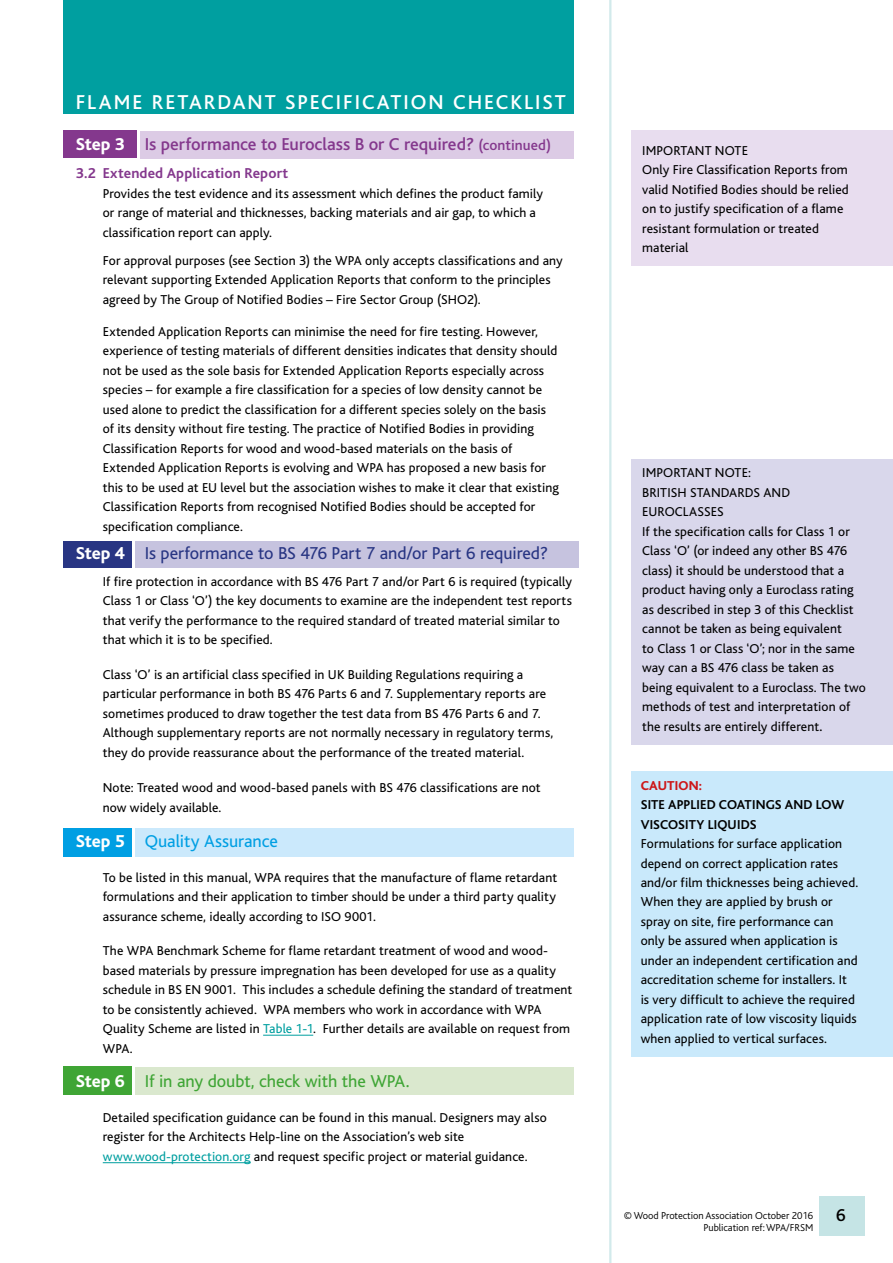
<style>
.page{position:relative;width:893px;height:1263px;background:#fff}
.page>*{position:absolute;margin:0;border:0;box-sizing:border-box;transform-origin:0 0}
.t1{font:500 21px "Bliss";letter-spacing:.095em;color:#fff}
.t2{font:500 18px "Bliss";color:#84388d}
.t3{font:18px "Bliss";color:#283583}
.t4{font:18px "Bliss";color:#3fa535}
.t5{font:18px "Bliss";letter-spacing:-.005em;color:#009fe3}
.t6{font:500 18px "Bliss";color:#000}
.t7{font:700 15px "Bliss";letter-spacing:.01em;color:#84388d}
.t8{font:13.5px/19.5px "Bliss";letter-spacing:.01em;color:#000}
.t9{font:700 13.5px/19.5px "Bliss";letter-spacing:.01em;color:#000}
.t10{font:800 13.5px "Bliss";letter-spacing:.015em;color:#cd1719}
.t11{font:300 10.5px/12.6px "Bliss";letter-spacing:-.005em;color:#000;text-align:right}
.s1{font-weight:800;color:#fff}
.s2{font-size:15px}
.s3{color:#009fa0}
.s4{font-weight:500}
</style>
<div class="page">
<div style="left:819px;top:1196px;width:46px;height:40px;background:#c5e4e5"></div>
<div style="left:632px;top:131px;width:261px;height:135px;background:#e8ddef"></div>
<div style="left:64px;top:0;width:510px;height:114px;background:#009fa0"></div>
<div style="left:135px;top:828px;width:439px;height:28px;background:#cbe9fc"></div>
<div style="left:135px;top:1068px;width:439px;height:27px;background:#dae8ce"></div>
<div style="left:135px;top:541px;width:443px;height:27px;background:#c6c3df"></div>
<div style="left:64px;top:1067px;width:68px;height:28px;background:#3fa535"></div>
<div style="left:64px;top:828px;width:68px;height:28px;background:#009fe3"></div>
<div style="left:64px;top:541px;width:68px;height:27px;background:#283583"></div>
<div style="left:632px;top:771px;width:261px;height:286px;background:#c9e9fb"></div>
<hr style="left:609px;top:0;width:2px;height:1263px;background:#d2eaeb">
<div style="left:632px;top:459px;width:261px;height:285px;background:#d9d7eb"></div>
<div style="left:140px;top:131px;width:434px;height:27px;background:#dccbe5"></div>
<div style="left:64px;top:131px;width:73px;height:27px;background:#84388d"></div>
<hr style="left:263px;top:1035px;width:50px;height:1px;background:#009fa0">
<hr style="left:103px;top:1162px;width:148px;height:1px;background:#009fa0">
<h1 class="t1" style="left:76px;top:91px;width:492px">FLAME RETARDANT SPECIFICATION CHECKLIST</h1>
<h2 class="t2" style="left:76px;top:135px;width:477px"><span class="s1">Step 3</span> Is performance to Euroclass B or C required? <span class="s2">(continued)</span></h2>
<p class="t7" style="left:76px;top:165px;width:214px">3.2 Extended Application Report</p>
<p class="t8" style="left:103px;top:184px;width:442px">Provides the test evidence and its assessment which defines the product family or range of material and thicknesses, backing materials and air gap, to which a classification report can apply.</p>
<p class="t8" style="left:103px;top:251px;width:461px">For approval purposes (see Section 3) the WPA only accepts classifications and any relevant supporting Extended Application Reports that conform to the principles agreed by The Group of Notified Bodies – Fire Sector Group (SHO2).</p>
<p class="t8" style="left:103px;top:322px;width:458px">Extended Application Reports can minimise the need for fire testing. However, experience of testing materials of different densities indicates that density should not be used as the sole basis for Extended Application Reports especially across species – for example a fire classification for a species of low density cannot be used alone to predict the classification for a different species solely on the basis of its density without fire testing. The practice of Notified Bodies in providing Classification Reports for wood and wood-based materials on the basis of Extended Application Reports is evolving and WPA has proposed a new basis for this to be used at EU level but the association wishes to make it clear that existing Classification Reports from recognised Notified Bodies should be accepted for specification compliance.</p>
<h2 class="t3" style="left:76px;top:543px;width:474px"><span class="s1">Step 4</span> Is performance to BS 476 Part 7 and/or Part 6 required?</h2>
<p class="t8" style="left:103px;top:572px;width:471px">If fire protection in accordance with BS 476 Part 7 and/or Part 6 is required (typically Class 1 or Class ‘O’) the key documents to examine are the independent test reports that verify the performance to the required standard of treated material similar to that which it is to be specified.</p>
<p class="t8" style="left:103px;top:665px;width:452px">Class ‘O’ is an artificial class specified in UK Building Regulations requiring a particular performance in both BS 476 Parts 6 and 7. Supplementary reports are sometimes produced to draw together the test data from BS 476 Parts 6 and 7.<br>Although supplementary reports are not normally necessary in regulatory terms, they do provide reassurance about the performance of the treated material.</p>
<p class="t8" style="left:103px;top:778px;width:439px">Note: Treated wood and wood-based panels with BS 476 classifications are not now widely available.</p>
<h2 class="t5" style="left:76px;top:832px;width:204px"><span class="s1">Step 5</span> Quality Assurance</h2>
<p class="t8" style="left:103px;top:868px;width:456px;text-align:justify">To be listed in this manual, WPA requires that the manufacture of flame retardant formulations and their application to timber should be under a third party quality assurance scheme, ideally according to ISO 9001.</p>
<p class="t8" style="left:103px;top:941px;width:471px">The WPA Benchmark Scheme for flame retardant treatment of wood and wood&shy;based materials by pressure impregnation has been developed for use as a quality schedule in BS EN 9001. This includes a schedule defining the standard of treatment to be consistently achieved. WPA members who work in accordance with WPA Quality Scheme are listed in <span class="s3">Table 1-1</span>. Further details are available on request from WPA.</p>
<h2 class="t4" style="left:76px;top:1072px;width:335px"><span class="s1">Step 6</span> If in any doubt, check with the WPA.</h2>
<p class="t8" style="left:103px;top:1108px;width:446px">Detailed specification guidance can be found in this manual. Designers may also register for the Architects Help-line on the Association’s web site <span class="s3">www.wood-protection.org</span> and request specific project or material guidance.</p>
<p class="t8" style="left:642px;top:141px;width:208px">IMPORTANT NOTE<br>Only Fire Classification Reports from valid Notified Bodies should be relied on to justify specification of a flame resistant formulation or treated material</p>
<p class="t8" style="left:642px;top:463px;width:225px">IMPORTANT NOTE:<br>BRITISH STANDARDS AND<br>EUROCLASSES<br>If the specification calls for Class 1 or<br>Class ‘O’ (or indeed any other BS 476 class) it should be understood that a product having only a Euroclass rating as described in step 3 of this Checklist cannot be taken as being equivalent<br>to Class 1 or Class ‘O’; nor in the same way can a BS 476 class be taken as being equivalent to a Euroclass. The two methods of test and interpretation of the results are entirely different<span class="s4">.</span></p>
<p class="t10" style="left:641px;top:778px;width:63px">CAUTION:</p>
<p class="t9" style="left:641px;top:795px;width:205px">SITE APPLIED COATINGS AND LOW<br>VISCOSITY LIQUIDS</p>
<p class="t8" style="left:641px;top:834px;width:219px">Formulations for surface application depend on correct application rates and/or film thicknesses being achieved.<br>When they are applied by brush or spray on site, fire performance can only be assured when application is under an independent certification and accreditation scheme for installers. It is very difficult to achieve the required application rate of low viscosity liquids when applied to vertical surfaces.</p>
<p class="t11" style="left:624px;top:1209px;width:191px">© Wood Protection Association October 2016<br>Publication ref: WPA/FRSM</p>
<h2 class="t6" style="left:836px;top:1206px;width:11px">6</h2>
</div>
